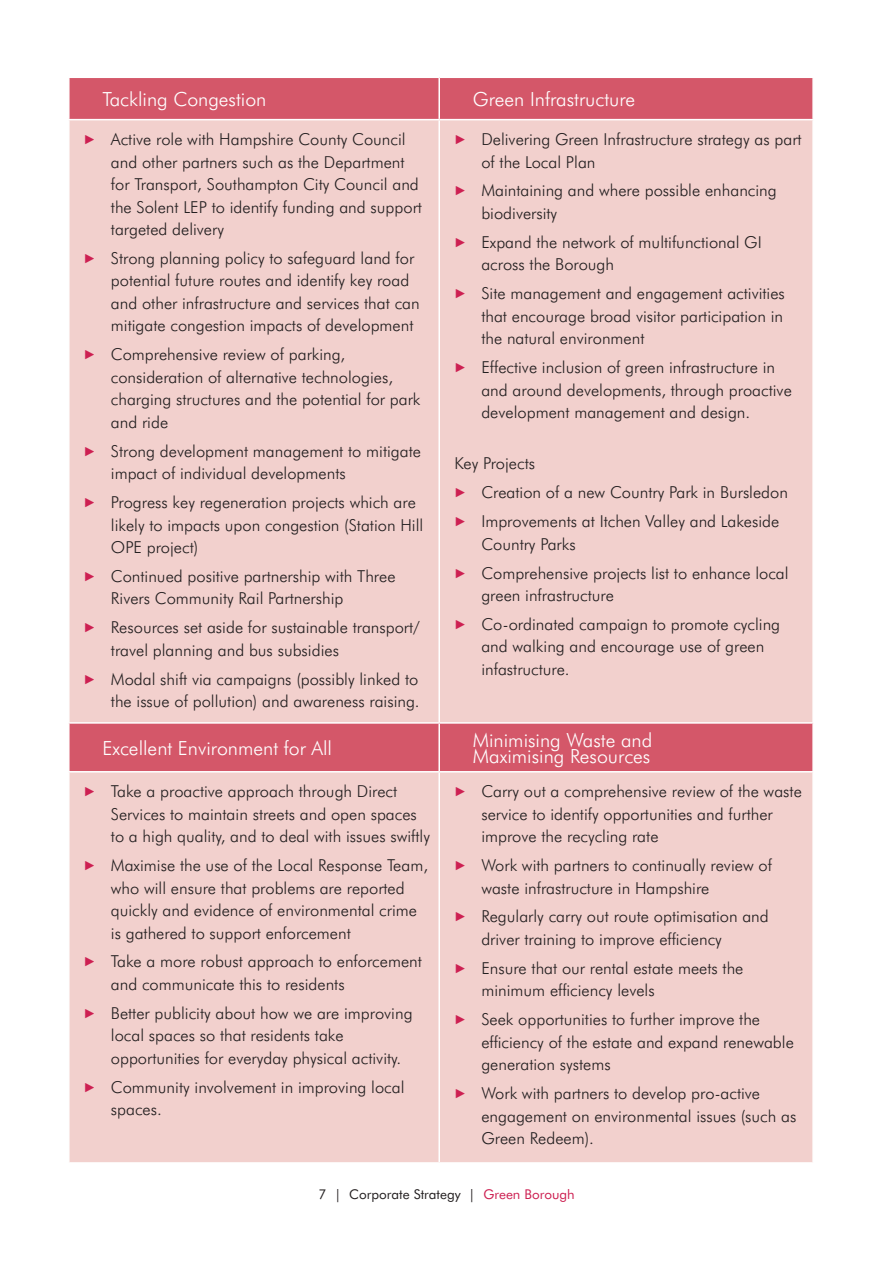
<style>
.page{position:relative;width:893px;height:1263px;background:#fff}
.page>*{position:absolute;margin:0;border:0;box-sizing:border-box;transform-origin:0 0}
.t1{font:300 19.5px/16.5px "Futura BT";color:#fff}
.List_Paragraph{font:300 16.5px/22.5px "Futura BT";color:#231f20}
.t2{font:13.5px "Futura BT";color:#231f20}
.s1{font-family:"Ingra";color:#cd2052}
.s2{color:#cd2052}
</style>
<div class="page">
<div style="left:70px;top:78px;width:742px;height:41px;background:#d45769"></div>
<div style="left:70px;top:120px;width:742px;height:1042px;background:#f2d0cd"></div>
<hr style="left:438px;top:120px;width:2px;height:602px;background:#fff">
<hr style="left:438px;top:772px;width:2px;height:390px;background:#fff">
<hr style="left:68px;top:722px;width:371px;height:2px;background:#fff">
<hr style="left:68px;top:771px;width:371px;height:1px;background:#fff">
<hr style="left:439px;top:722px;width:375px;height:2px;background:#fff">
<hr style="left:438px;top:724px;width:2px;height:47px;background:#fff">
<hr style="left:439px;top:771px;width:375px;height:1px;background:#fff">
<hr style="left:438px;top:78px;width:2px;height:41px;background:#fff">
<p class="t1" style="left:102px;top:91px;width:166px">Tackling Congestion</p>
<p class="t1" style="left:473px;top:91px;width:164px">Green Infrastructure</p>
<p class="List_Paragraph" style="left:111px;top:128px;width:313px;text-indent:-27px"><span class="s1">▶</span> Active role with Hampshire County Council and other partners such as the Department for Transport, Southampton City Council and the Solent LEP to identify funding and support targeted delivery</p>
<p class="List_Paragraph" style="left:111px;top:247px;width:310px;text-indent:-27px"><span class="s1">▶</span> Strong planning policy to safeguard land for potential future routes and identify key road and other infrastructure and services that can mitigate congestion impacts of development</p>
<p class="List_Paragraph" style="left:111px;top:343px;width:311px;text-indent:-27px"><span class="s1">▶</span> Comprehensive review of parking, consideration of alternative technologies, charging structures and the potential for park and ride</p>
<p class="List_Paragraph" style="left:111px;top:439px;width:312px;text-indent:-27px"><span class="s1">▶</span> Strong development management to mitigate impact of individual developments</p>
<p class="List_Paragraph" style="left:111px;top:491px;width:314px;text-indent:-27px"><span class="s1">▶</span> Progress key regeneration projects which are likely to impacts upon congestion (Station Hill<br>OPE project)</p>
<p class="List_Paragraph" style="left:111px;top:565px;width:286px;text-indent:-27px"><span class="s1">▶</span> Continued positive partnership with Three<br>Rivers Community Rail Partnership</p>
<p class="List_Paragraph" style="left:111px;top:616px;width:310px;text-indent:-27px"><span class="s1">▶</span> Resources set aside for sustainable transport/ travel planning and bus subsidies</p>
<p class="List_Paragraph" style="left:84px;top:667px;width:337px;text-align:right"><span class="s1">▶</span> Modal shift via campaigns (possibly linked to the issue of pollution) and awareness raising.</p>
<p class="List_Paragraph" style="left:481px;top:128px;width:322px;text-indent:-27px"><span class="s1">▶</span> Delivering Green Infrastructure strategy as part of the Local Plan</p>
<p class="List_Paragraph" style="left:481px;top:179px;width:297px;text-indent:-27px"><span class="s1">▶</span> Maintaining and where possible enhancing biodiversity</p>
<p class="List_Paragraph" style="left:481px;top:230px;width:282px;text-indent:-27px"><span class="s1">▶</span> Expand the network of multifunctional GI across the Borough</p>
<p class="List_Paragraph" style="left:481px;top:282px;width:305px;text-align:justify;text-indent:-27px"><span class="s1">▶</span> Site management and engagement activities that encourage broad visitor participation in the natural environment</p>
<p class="List_Paragraph" style="left:481px;top:356px;width:312px;text-indent:-27px"><span class="s1">▶</span> Effective inclusion of green infrastructure in and around developments, through proactive development management and design.</p>
<p class="List_Paragraph" style="left:454px;top:452px;width:82px">Key Projects</p>
<p class="List_Paragraph" style="left:454px;top:481px;width:335px"><span class="s1">▶</span> Creation of a new Country Park in Bursledon</p>
<p class="List_Paragraph" style="left:481px;top:510px;width:300px;text-indent:-27px"><span class="s1">▶</span> Improvements at Itchen Valley and Lakeside<br>Country Parks</p>
<p class="List_Paragraph" style="left:481px;top:561px;width:309px;text-indent:-27px"><span class="s1">▶</span> Comprehensive projects list to enhance local green infrastructure</p>
<p class="List_Paragraph" style="left:481px;top:613px;width:300px;text-indent:-27px"><span class="s1">▶</span> Co-ordinated campaign to promote cycling and walking and encourage use of green infastructure.</p>
<p class="t1" style="left:102px;top:739px;width:231px">Excellent Environment for All</p>
<p class="t1" style="left:473px;top:731px;width:181px">Minimising Waste and<br>Maximising Resources</p>
<p class="List_Paragraph" style="left:111px;top:780px;width:321px;text-indent:-27px"><span class="s1">▶</span> Take a proactive approach through Direct<br>Services to maintain streets and open spaces to a high quality, and to deal with issues swiftly</p>
<p class="List_Paragraph" style="left:111px;top:854px;width:319px;text-indent:-27px"><span class="s1">▶</span> Maximise the use of the Local Response Team, who will ensure that problems are reported quickly and evidence of environmental crime is gathered to support enforcement</p>
<p class="List_Paragraph" style="left:111px;top:950px;width:313px;text-indent:-27px"><span class="s1">▶</span> Take a more robust approach to enforcement and communicate this to residents</p>
<p class="List_Paragraph" style="left:111px;top:1001px;width:303px;text-indent:-27px"><span class="s1">▶</span> Better publicity about how we are improving local spaces so that residents take opportunities for everyday physical activity.</p>
<p class="List_Paragraph" style="left:111px;top:1075px;width:295px;text-indent:-27px"><span class="s1">▶</span> Community involvement in improving local spaces.</p>
<p class="List_Paragraph" style="left:481px;top:780px;width:322px;text-indent:-27px"><span class="s1">▶</span> Carry out a comprehensive review of the waste service to identify opportunities and further improve the recycling rate</p>
<p class="List_Paragraph" style="left:481px;top:854px;width:292px;text-indent:-27px"><span class="s1">▶</span> Work with partners to continually review of waste infrastructure in Hampshire</p>
<p class="List_Paragraph" style="left:481px;top:905px;width:289px;text-indent:-27px"><span class="s1">▶</span> Regularly carry out route optimisation and driver training to improve efficiency</p>
<p class="List_Paragraph" style="left:481px;top:956px;width:264px;text-indent:-27px"><span class="s1">▶</span> Ensure that our rental estate meets the minimum efficiency levels</p>
<p class="List_Paragraph" style="left:481px;top:1008px;width:314px;text-indent:-27px"><span class="s1">▶</span> Seek opportunities to further improve the efficiency of the estate and expand renewable generation systems</p>
<p class="List_Paragraph" style="left:481px;top:1082px;width:316px;text-indent:-27px"><span class="s1">▶</span> Work with partners to develop pro-active engagement on environmental issues (such as<br>Green Redeem).</p>
<p class="t2" style="left:319px;top:1186px;width:258px">7 | Corporate Strategy | <span class="s2">Green Borough</span></p>
</div>
